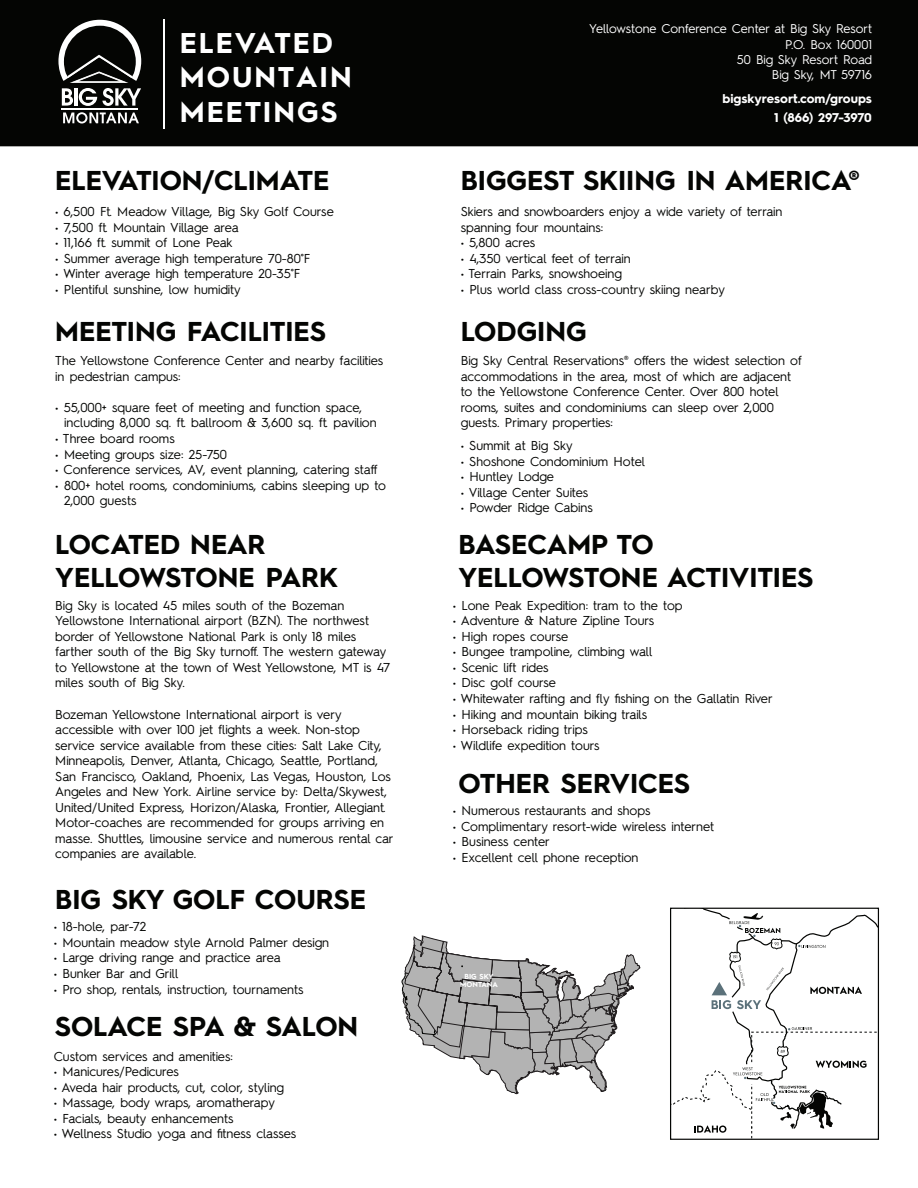
<style>
.page{position:relative;width:918px;height:1188px;background:#fff}
.page>*{position:absolute;margin:0;border:0;box-sizing:border-box;transform-origin:0 0}
.t1{font:700 28.65px/34.3px "Hurme Geometric Sans 2";letter-spacing:.07em;color:#fff}
.t2{font:700 27.3px/32.8px "Hurme Geometric Sans 2";color:#040503}
.t3{font:12.9px/15.6px "Hurme Geometric Sans 2";color:#040503}
.t4{font:12.75px/15.3px "Hurme Geometric Sans 2";color:#fff;text-align:right}
.t5{font:700 12.75px/18.5px "Hurme Geometric Sans 2";color:#fff;text-align:right}
.t6{font:700 7.35px/8.7px "Hurme Geometric Sans 2";color:#fff;text-align:center}
</style>
<div class="page">
<div style="left:0;top:0;width:918px;height:146px;background:#040503"></div>
<svg style="left:63px;top:112px;width:76px;height:12px"></svg>
<hr style="left:62px;top:108px;width:76px;height:2px;background:#fff">
<svg style="left:58px;top:20px;width:83px;height:86px"></svg>
<hr style="left:164px;top:19px;width:1px;height:110px;background:#fff">
<svg style="left:402px;top:936px;width:238px;height:159px"></svg>
<svg style="left:673px;top:910px;width:204px;height:228px"></svg>
<div style="left:670px;top:908px;width:209px;height:232px;border:1px solid #040503"></div>
<h1 class="t1" style="left:180px;top:24px;width:173px">ELEVATED<br>MOUNTAIN<br>MEETINGS</h1>
<h2 class="t2" style="left:55px;top:162px;width:276px">ELEVATION/CLIMATE</h2>
<p class="t3" style="left:55px;top:203px;width:280px">• 6,500 Ft. Meadow Village, Big Sky Golf Course</p>
<p class="t3" style="left:55px;top:218px;width:185px">• 7,500 ft. Mountain Village area</p>
<p class="t3" style="left:55px;top:234px;width:179px">• 11,166 ft. summit of Lone Peak</p>
<p class="t3" style="left:55px;top:249px;width:257px">• Summer average high temperature 70-80˚F</p>
<p class="t3" style="left:55px;top:265px;width:247px">• Winter average high temperature 20-35˚F</p>
<p class="t3" style="left:55px;top:281px;width:187px">• Plentiful sunshine, low humidity</p>
<h2 class="t2" style="left:55px;top:313px;width:272px">MEETING FACILITIES</h2>
<p class="t3" style="left:55px;top:352px;width:329px">The Yellowstone Conference Center and nearby facilities in pedestrian campus:</p>
<p class="t3" style="left:64px;top:399px;width:314px;text-indent:-9px">• 55,000+ square feet of meeting and function space, including 8,000 sq. ft. ballroom &amp; 3,600 sq. ft. pavilion</p>
<p class="t3" style="left:55px;top:430px;width:121px">• Three board rooms</p>
<p class="t3" style="left:55px;top:445px;width:173px">• Meeting groups size: 25-750</p>
<p class="t3" style="left:55px;top:461px;width:324px">• Conference services, AV, event planning, catering staff</p>
<p class="t3" style="left:64px;top:476px;width:323px;text-indent:-9px">• 800+ hotel rooms, condominiums, cabins sleeping up to<br>2,000 guests</p>
<h2 class="t2" style="left:55px;top:526px;width:284px">LOCATED NEAR<br>YELLOWSTONE PARK</h2>
<p class="t3" style="left:55px;top:597px;width:337px">Big Sky is located 45 miles south of the Bozeman Yellowstone International airport (BZN). The northwest border of Yellowstone National Park is only 18 miles farther south of the Big Sky turnoff. The western gateway to Yellowstone at the town of West Yellowstone, MT is 47 miles south of Big Sky.</p>
<p class="t3" style="left:55px;top:705px;width:340px">Bozeman Yellowstone International airport is very accessible with over 100 jet flights a week. Non-stop service service available from these cities: Salt Lake City, Minneapolis, Denver, Atlanta, Chicago, Seattle, Portland, San Francisco, Oakland, Phoenix, Las Vegas, Houston, Los Angeles and New York. Airline service by: Delta/Skywest, United/United Express, Horizon/Alaska, Frontier, Allegiant.<br>Motor-coaches are recommended for groups arriving en masse. Shuttles, limousine service and numerous rental car companies are available.</p>
<h2 class="t2" style="left:55px;top:881px;width:312px">BIG SKY GOLF COURSE</h2>
<p class="t3" style="left:54px;top:918px;width:94px">• 18-hole, par-72</p>
<p class="t3" style="left:54px;top:934px;width:277px">• Mountain meadow style Arnold Palmer design</p>
<p class="t3" style="left:54px;top:949px;width:229px">• Large driving range and practice area</p>
<p class="t3" style="left:54px;top:965px;width:126px">• Bunker Bar and Grill</p>
<p class="t3" style="left:54px;top:980px;width:251px">• Pro shop, rentals, instruction, tournaments</p>
<h2 class="t2" style="left:55px;top:1008px;width:305px">SOLACE SPA &amp; SALON</h2>
<p class="t3" style="left:54px;top:1048px;width:181px">Custom services and amenities:</p>
<p class="t3" style="left:54px;top:1063px;width:127px">• Manicures/Pedicures</p>
<p class="t3" style="left:54px;top:1079px;width:232px">• Aveda hair products, cut, color, styling</p>
<p class="t3" style="left:54px;top:1094px;width:223px">• Massage, body wraps, aromatherapy</p>
<p class="t3" style="left:54px;top:1110px;width:181px">• Facials, beauty enhancements</p>
<p class="t3" style="left:54px;top:1125px;width:244px">• Wellness Studio yoga and fitness classes</p>
<p class="t4" style="left:589px;top:20px;width:285px">Yellowstone Conference Center at Big Sky Resort<br>P.O. Box 160001<br>50 Big Sky Resort Road<br>Big Sky, MT 59716</p>
<p class="t5" style="left:723px;top:89px;width:151px">bigskyresort.com/groups<br>1 (866) 297-3970</p>
<h2 class="t2" style="left:461px;top:162px;width:401px">BIGGEST SKIING IN AMERICA®</h2>
<p class="t3" style="left:461px;top:203px;width:323px">Skiers and snowboarders enjoy a wide variety of terrain spanning four mountains:</p>
<p class="t3" style="left:461px;top:234px;width:76px">• 5,800 acres</p>
<p class="t3" style="left:461px;top:249px;width:171px">• 4,350 vertical feet of terrain</p>
<p class="t3" style="left:461px;top:265px;width:163px">• Terrain Parks, snowshoeing</p>
<p class="t3" style="left:461px;top:281px;width:266px">• Plus world class cross-country skiing nearby</p>
<h2 class="t2" style="left:461px;top:313px;width:127px">LODGING</h2>
<p class="t3" style="left:461px;top:352px;width:343px">Big Sky Central Reservations® offers the widest selection of accommodations in the area, most of which are adjacent to the Yellowstone Conference Center. Over 800 hotel rooms, suites and condominiums can sleep over 2,000 guests. Primary properties:</p>
<p class="t3" style="left:461px;top:437px;width:113px">• Summit at Big Sky</p>
<p class="t3" style="left:461px;top:452px;width:186px">• Shoshone Condominium Hotel</p>
<p class="t3" style="left:461px;top:468px;width:95px">• Huntley Lodge</p>
<p class="t3" style="left:461px;top:483px;width:129px">• Village Center Suites</p>
<p class="t3" style="left:461px;top:499px;width:134px">• Powder Ridge Cabins</p>
<h2 class="t2" style="left:458px;top:526px;width:356px">BASECAMP TO<br>YELLOWSTONE ACTIVITIES</h2>
<p class="t3" style="left:453px;top:597px;width:231px">• Lone Peak Expedition: tram to the top</p>
<p class="t3" style="left:453px;top:612px;width:203px">• Adventure &amp; Nature Zipline Tours</p>
<p class="t3" style="left:453px;top:628px;width:117px">• High ropes course</p>
<p class="t3" style="left:453px;top:643px;width:201px">• Bungee trampoline, climbing wall</p>
<p class="t3" style="left:453px;top:659px;width:97px">• Scenic lift rides</p>
<p class="t3" style="left:453px;top:674px;width:105px">• Disc golf course</p>
<p class="t3" style="left:453px;top:690px;width:321px">• Whitewater rafting and fly fishing on the Gallatin River</p>
<p class="t3" style="left:453px;top:705px;width:196px">• Hiking and mountain biking trails</p>
<p class="t3" style="left:453px;top:721px;width:137px">• Horseback riding trips</p>
<p class="t3" style="left:453px;top:736px;width:148px">• Wildlife expedition tours</p>
<h2 class="t2" style="left:458px;top:765px;width:233px">OTHER SERVICES</h2>
<p class="t3" style="left:453px;top:802px;width:199px">• Numerous restaurants and shops</p>
<p class="t3" style="left:453px;top:818px;width:263px">• Complimentary resort-wide wireless internet</p>
<p class="t3" style="left:453px;top:833px;width:99px">• Business center</p>
<p class="t3" style="left:453px;top:849px;width:187px">• Excellent cell phone reception</p>
<p class="t6" style="left:460px;top:971px;width:39px">BIG SKY<br>MONTANA</p>
</div>
